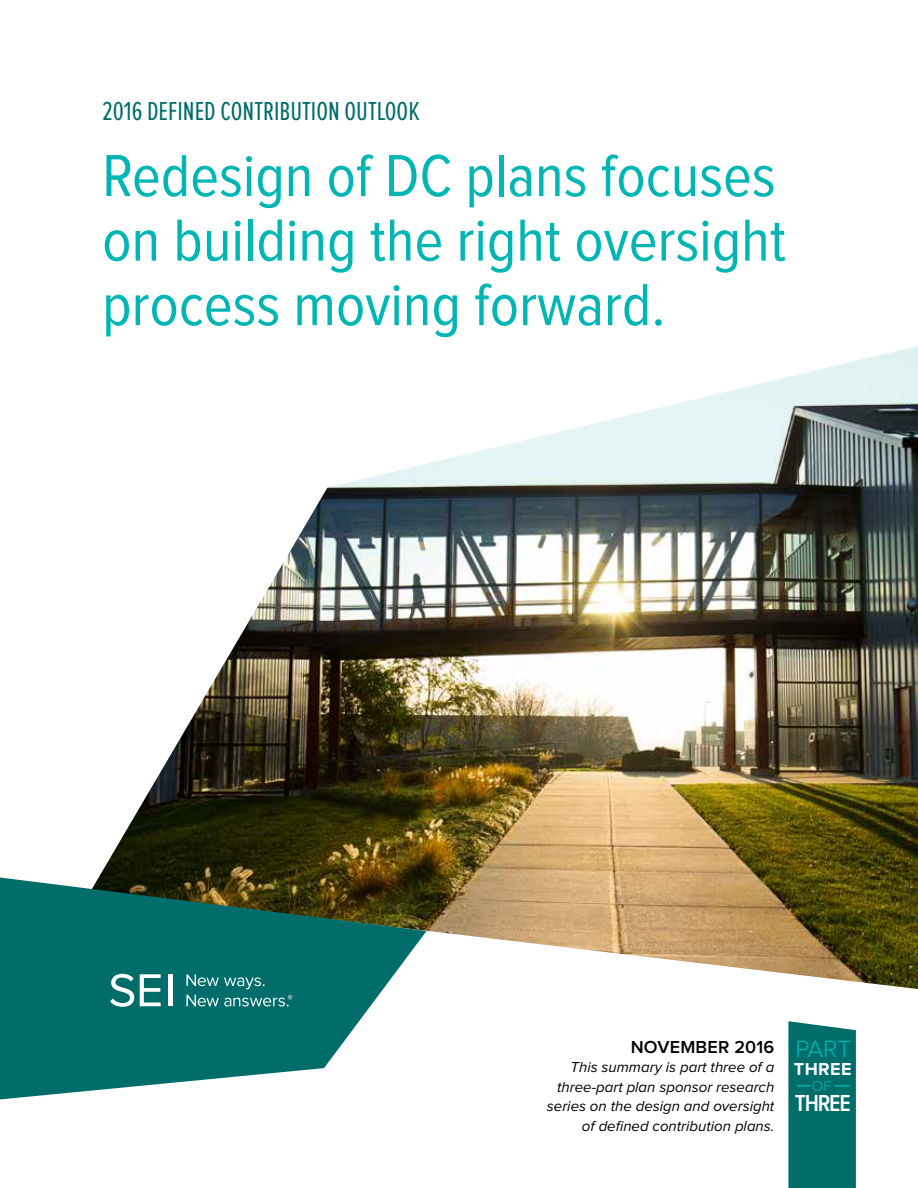
<style>
.page{position:relative;width:918px;height:1188px;background:#fff}
.page>*{position:absolute;margin:0;border:0;box-sizing:border-box;transform-origin:0 0}
.t1{font:61.5px/64.5px "Proxima Nova Cond";color:#00b6b5}
.t2{font:27px "Proxima Nova Ex Cn";color:#006d6a}
.t3{font:300 24.45px "Proxima Nova";color:#00b6b5}
.t4{font:600 24px "Proxima Nova Cond";letter-spacing:-.05em;color:#fff}
.t5{font:600 18px "Proxima Nova";letter-spacing:.01em;color:#000}
.t6{font:700 18px "Proxima Nova";letter-spacing:.02em;color:#fff}
.t7{font:italic 15px/19.5px "Proxima Nova";color:#000;text-align:right}
.t8{font:300 15px "Proxima Nova";color:#00b6b5}
</style>
<div class="page">
<img style="left:98px;top:487px;width:820px;height:502px">
<svg style="left:0;top:878px;width:427px;height:221px;fill:#006d6a"></svg>
<hr style="left:168px;top:974px;width:4px;height:32px;background:#fff">
<svg style="left:140px;top:974px;width:21px;height:32px"></svg>
<svg style="left:110px;top:974px;width:24px;height:33px"></svg>
<svg style="left:186px;top:974px;width:79px;height:15px"></svg>
<svg style="left:186px;top:995px;width:106px;height:11px"></svg>
<div style="left:788px;top:1021px;width:68px;height:167px;background:#006d6a"></div>
<svg style="left:328px;top:346px;width:590px;height:142px"></svg>
<h2 class="t2" style="left:102px;top:96px;width:319px">2016 DEFINED CONTRIBUTION OUTLOOK</h2>
<h1 class="t1" style="left:102px;top:145px;width:685px">Redesign of DC plans focuses on building the right oversight process moving forward.</h1>
<p class="t5" style="left:631px;top:1039px;width:145px">NOVEMBER 2016</p>
<p class="t7" style="left:547px;top:1058px;width:229px">This summary is part three of a three-part plan sponsor research series on the design and oversight of defined contribution plans.</p>
<h3 class="t3" style="left:795px;top:1037px;width:57px">PART</h3>
<h3 class="t4" style="left:795px;top:1090px;width:57px">THREE</h3>
<p class="t6" style="left:794px;top:1061px;width:59px">THREE</p>
<p class="t8" style="left:812px;top:1079px;width:21px">OF</p>
</div>
